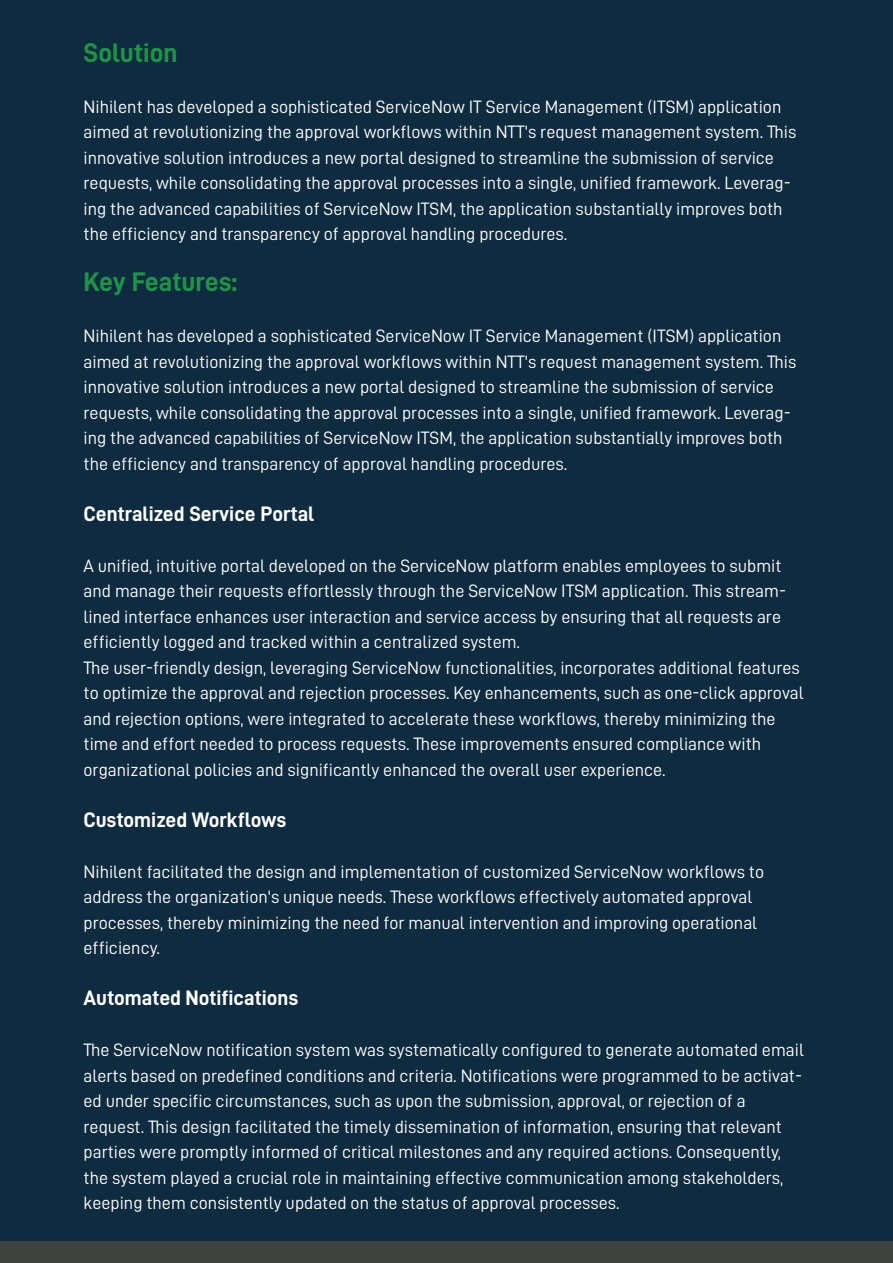
<style>
.page{position:relative;width:893px;height:1263px;background:#fff}
.page>*{position:absolute;margin:0;border:0;box-sizing:border-box;transform-origin:0 0}
.t1{font:27px "D DIN Bold";color:#1c9546}
.t2{font:21px "D DIN Bold";color:#fff}
.t3{font:18px/25.5px "D DIN";color:#fff}
</style>
<div class="page">
<div style="left:0;top:0;width:893px;height:1245px;background:#0e2b3f"></div>
<div style="left:0;top:1241px;width:893px;height:22px;background:#3f413f"></div>
<h1 class="t1" style="left:84px;top:38px;width:95px">Solution</h1>
<p class="t3" style="left:84px;top:94px;width:714px">Nihilent has developed a sophisticated ServiceNow IT Service Management (ITSM) application aimed at revolutionizing the approval workflows within NTT's request management system. This innovative solution introduces a new portal designed to streamline the submission of service requests, while consolidating the approval processes into a single, unified framework. Leverag&shy;ing the advanced capabilities of ServiceNow ITSM, the application substantially improves both the efficiency and transparency of approval handling procedures.</p>
<h1 class="t1" style="left:84px;top:267px;width:155px">Key Features:</h1>
<p class="t3" style="left:84px;top:323px;width:714px">Nihilent has developed a sophisticated ServiceNow IT Service Management (ITSM) application aimed at revolutionizing the approval workflows within NTT's request management system. This innovative solution introduces a new portal designed to streamline the submission of service requests, while consolidating the approval processes into a single, unified framework. Leverag&shy;ing the advanced capabilities of ServiceNow ITSM, the application substantially improves both the efficiency and transparency of approval handling procedures.</p>
<p class="t2" style="left:84px;top:502px;width:232px">Centralized Service Portal</p>
<p class="t3" style="left:84px;top:553px;width:722px">A unified, intuitive portal developed on the ServiceNow platform enables employees to submit and manage their requests effortlessly through the ServiceNow ITSM application. This stream&shy;lined interface enhances user interaction and service access by ensuring that all requests are efficiently logged and tracked within a centralized system.<br>The user-friendly design, leveraging ServiceNow functionalities, incorporates additional features to optimize the approval and rejection processes. Key enhancements, such as one-click approval and rejection options, were integrated to accelerate these workflows, thereby minimizing the time and effort needed to process requests. These improvements ensured compliance with organizational policies and significantly enhanced the overall user experience.</p>
<p class="t2" style="left:84px;top:808px;width:204px">Customized Workflows</p>
<p class="t3" style="left:84px;top:859px;width:682px">Nihilent facilitated the design and implementation of customized ServiceNow workflows to address the organization's unique needs. These workflows effectively automated approval processes, thereby minimizing the need for manual intervention and improving operational efficiency.</p>
<p class="t2" style="left:84px;top:986px;width:216px">Automated Notifications</p>
<p class="t3" style="left:84px;top:1037px;width:722px">The ServiceNow notification system was systematically configured to generate automated email alerts based on predefined conditions and criteria. Notifications were programmed to be activat&shy;ed under specific circumstances, such as upon the submission, approval, or rejection of a request. This design facilitated the timely dissemination of information, ensuring that relevant parties were promptly informed of critical milestones and any required actions. Consequently, the system played a crucial role in maintaining effective communication among stakeholders, keeping them consistently updated on the status of approval processes.</p>
</div>
